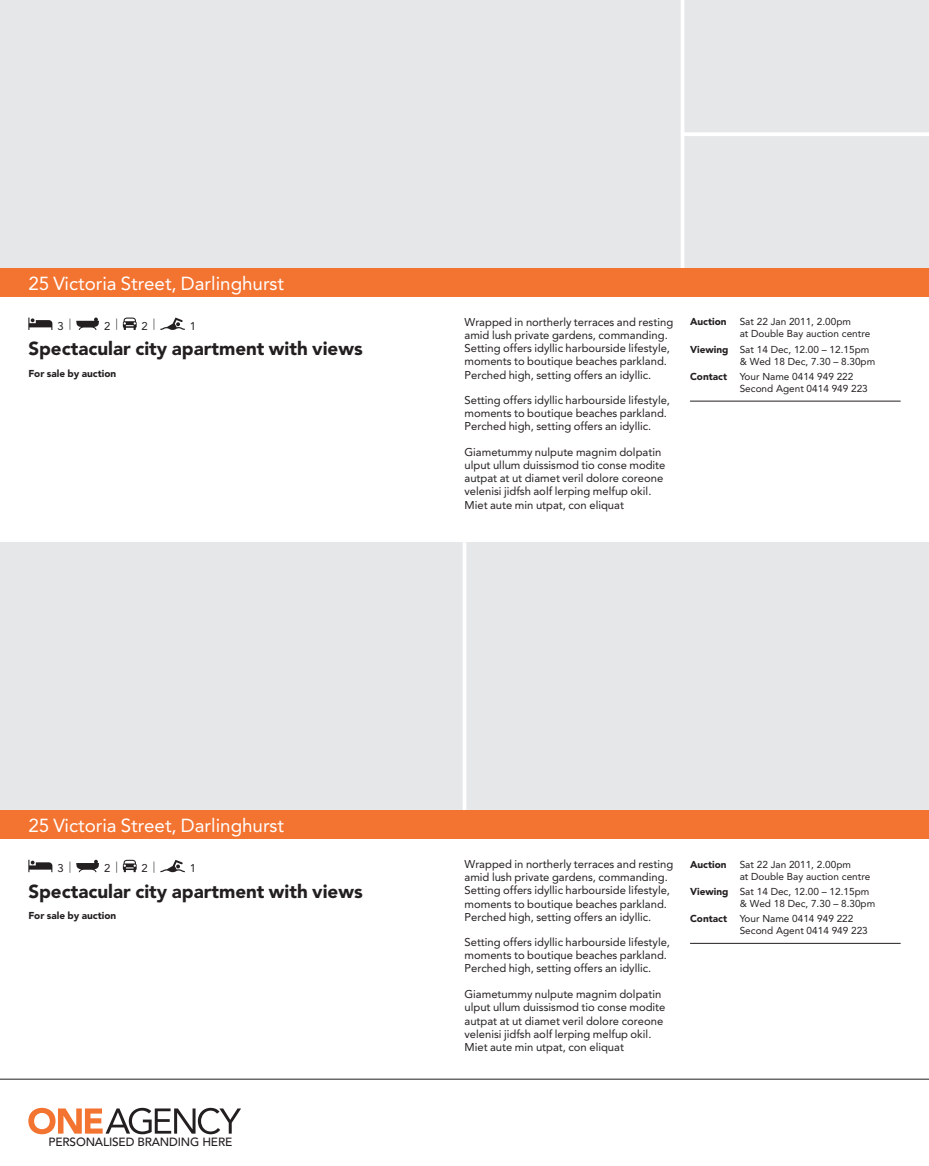
<style>
.page{position:relative;width:929px;height:1166px;background:#fff}
.page>*{position:absolute;margin:0;border:0;box-sizing:border-box;transform-origin:0 0}
.t1{font:900 18.75px "Avenir";color:#231f20}
.t2{font:18.75px "Avenir";color:#fff}
.t3{font:500 11.88px "Avenir";letter-spacing:-.015em;color:#231f20}
.t4{font:11.25px/13.1px "Avenir";color:#231f20}
.underline{font:10px/11.9px "Avenir";color:#231f20}
.underline-2{font:900 10px "Avenir";color:#231f20}
.s1{font-weight:900}
</style>
<div class="page">
<div style="left:0;top:0;width:682px;height:268px;background:#e6e7e9"></div>
<div style="left:682px;top:0;width:246px;height:134px;background:#e6e7e9"></div>
<div style="left:682px;top:134px;width:246px;height:134px;background:#e6e7e9"></div>
<svg style="left:681px;top:0;width:3px;height:268px"></svg>
<svg style="left:28px;top:317px;width:24px;height:13px"></svg>
<svg style="left:76px;top:317px;width:23px;height:13px"></svg>
<svg style="left:123px;top:317px;width:14px;height:13px"></svg>
<svg style="left:160px;top:317px;width:25px;height:13px"></svg>
<hr style="left:690px;top:401px;width:210px;height:1px;background:#231f20">
<div style="left:0;top:542px;width:464px;height:269px;background:#e6e7e9"></div>
<div style="left:464px;top:542px;width:464px;height:269px;background:#e6e7e9"></div>
<svg style="left:462px;top:542px;width:4px;height:269px"></svg>
<svg style="left:28px;top:860px;width:24px;height:12px"></svg>
<svg style="left:76px;top:860px;width:23px;height:12px"></svg>
<svg style="left:123px;top:860px;width:14px;height:12px"></svg>
<svg style="left:160px;top:860px;width:25px;height:12px"></svg>
<hr style="left:690px;top:943px;width:210px;height:1px;background:#231f20">
<svg style="left:28px;top:1108px;width:213px;height:26px"></svg>
<hr style="left:0;top:1079px;width:928px;height:1px;background:#231f20">
<hr style="left:682px;top:132px;width:246px;height:4px;background:#fff">
<div style="left:0;top:268px;width:928px;height:29px;background:#f37331"></div>
<div style="left:0;top:811px;width:928px;height:28px;background:#f37331"></div>
<p class="t2" style="left:28px;top:272px;width:257px">25 Victoria Street, Darlinghurst</p>
<p class="t4" style="left:57px;top:320px;width:15px">3 <sup>|</sup></p>
<p class="t4" style="left:104px;top:320px;width:15px">2 <sup>|</sup></p>
<p class="t4" style="left:142px;top:320px;width:15px">2 <sup>|</sup></p>
<p class="t4" style="left:190px;top:320px;width:8px">1</p>
<p class="t1" style="left:28px;top:337px;width:336px">Spectacular city apartment with views</p>
<p class="underline-2" style="left:28px;top:367px;width:89px">For sale by auction</p>
<p class="t4" style="left:464px;top:316px;width:210px">Wrapped in northerly terraces and resting amid lush private gardens, commanding.<br>Setting offers idyllic harbourside lifestyle, moments to boutique beaches parkland.<br>Perched high, setting offers an idyllic.</p>
<p class="t4" style="left:464px;top:393px;width:207px">Setting offers idyllic harbourside lifestyle, moments to boutique beaches parkland.<br>Perched high, setting offers an idyllic.</p>
<p class="t4" style="left:464px;top:446px;width:202px">Giametummy nulpute magnim dolpatin ulput ullum duissismod tio conse modite autpat at ut diamet veril dolore coreone velenisi jidfsh aolf lerping melfup okil.<br>Miet aute min utpat, con eliquat</p>
<p class="underline-2" style="left:690px;top:316px;width:38px">Auction</p>
<p class="underline" style="left:739px;top:316px;width:132px">Sat 22 Jan 2011, 2.00pm<br>at Double Bay auction centre</p>
<p class="underline" style="left:739px;top:343px;width:137px;text-indent:-50px"><span class="s1">Viewing</span> Sat 14 Dec, 12.00 – 12.15pm &amp; Wed 18 Dec, 7.30 – 8.30pm</p>
<p class="underline-2" style="left:690px;top:370px;width:39px">Contact</p>
<p class="underline" style="left:739px;top:371px;width:130px">Your Name 0414 949 222<br>Second Agent 0414 949 223</p>
<p class="t2" style="left:28px;top:814px;width:257px">25 Victoria Street, Darlinghurst</p>
<p class="t4" style="left:57px;top:862px;width:15px">3 <sup>|</sup></p>
<p class="t4" style="left:104px;top:862px;width:15px">2 <sup>|</sup></p>
<p class="t4" style="left:142px;top:862px;width:15px">2 <sup>|</sup></p>
<p class="t4" style="left:190px;top:862px;width:8px">1</p>
<p class="t1" style="left:28px;top:879px;width:336px">Spectacular city apartment with views</p>
<p class="underline-2" style="left:28px;top:909px;width:89px">For sale by auction</p>
<p class="t3" style="left:49px;top:1135px;width:185px">PERSONALISED BRANDING HERE</p>
<p class="t4" style="left:464px;top:858px;width:210px">Wrapped in northerly terraces and resting amid lush private gardens, commanding.<br>Setting offers idyllic harbourside lifestyle, moments to boutique beaches parkland.<br>Perched high, setting offers an idyllic.</p>
<p class="t4" style="left:464px;top:935px;width:207px">Setting offers idyllic harbourside lifestyle, moments to boutique beaches parkland.<br>Perched high, setting offers an idyllic.</p>
<p class="t4" style="left:464px;top:988px;width:202px">Giametummy nulpute magnim dolpatin ulput ullum duissismod tio conse modite autpat at ut diamet veril dolore coreone velenisi jidfsh aolf lerping melfup okil.<br>Miet aute min utpat, con eliquat</p>
<p class="underline-2" style="left:690px;top:858px;width:38px">Auction</p>
<p class="underline" style="left:739px;top:858px;width:132px">Sat 22 Jan 2011, 2.00pm<br>at Double Bay auction centre</p>
<p class="underline" style="left:739px;top:885px;width:137px;text-indent:-50px"><span class="s1">Viewing</span> Sat 14 Dec, 12.00 – 12.15pm &amp; Wed 18 Dec, 7.30 – 8.30pm</p>
<p class="underline-2" style="left:690px;top:913px;width:39px">Contact</p>
<p class="underline" style="left:739px;top:913px;width:130px">Your Name 0414 949 222<br>Second Agent 0414 949 223</p>
</div>
